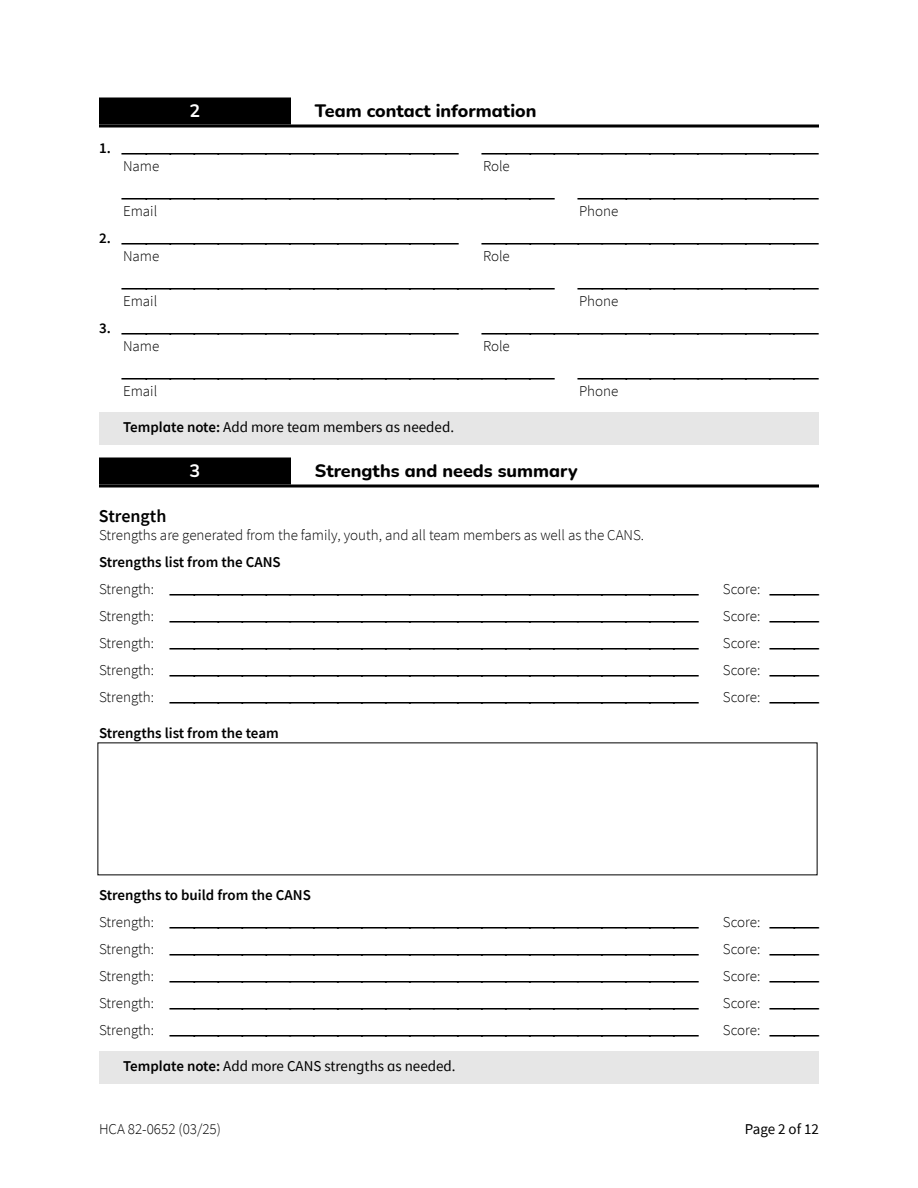
<style>
.page{position:relative;width:918px;height:1188px;background:#fff}
.page>*{position:absolute;margin:0;border:0;box-sizing:border-box;transform-origin:0 0}
.t1{font:21px "CCB Lines";color:#000}
.t2{font:800 18px "Nunito";color:#000}
.t3{font:600 18px "Source Sans Pro";color:#000}
.t4{font:700 18px "Nunito";color:#fff}
.t5{font:300 15px "Source Sans Pro";color:#000}
.t6{font:15px "Source Sans Pro";color:#000}
.t7{font:600 15px "Source Sans Pro";color:#000}
.s1{font-family:"Source Sans Pro";font-weight:600;font-size:15px}
.s2{font-weight:600}
.s3{font-family:"CCB Lines";font-weight:400;font-size:21px}
</style>
<div class="page">
<svg style="left:99px;top:124px;width:720px;height:4px"></svg>
<div style="left:99px;top:98px;width:192px;height:26px;background:#000"></div>
<div style="left:99px;top:412px;width:720px;height:33px;background:#e6e6e6"></div>
<svg style="left:99px;top:484px;width:720px;height:4px"></svg>
<div style="left:99px;top:458px;width:192px;height:26px;background:#000"></div>
<div style="left:99px;top:1051px;width:720px;height:33px;background:#e6e6e6"></div>
<h2 class="t4" style="left:190px;top:98px;width:12px">2</h2>
<h2 class="t2" style="left:315px;top:98px;width:223px">Team contact information</h2>
<p class="t1" style="left:99px;top:133px;width:363px"><span class="s1">1.</span> [5][5][4]</p>
<p class="t5" style="left:123px;top:157px;width:38px">Name</p>
<h1 class="t1" style="left:123px;top:178px;width:435px">[5][5][5][3]</h1>
<p class="t5" style="left:123px;top:202px;width:36px">Email</p>
<h1 class="t1" style="left:483px;top:133px;width:339px">[5][5][4]</h1>
<p class="t5" style="left:483px;top:157px;width:28px">Role</p>
<h1 class="t1" style="left:579px;top:178px;width:243px">[5][5]</h1>
<p class="t5" style="left:579px;top:202px;width:41px">Phone</p>
<p class="t1" style="left:99px;top:223px;width:363px"><span class="s1">2.</span> [5][5][4]</p>
<p class="t5" style="left:123px;top:247px;width:38px">Name</p>
<h1 class="t1" style="left:123px;top:268px;width:435px">[5][5][5][3]</h1>
<p class="t5" style="left:123px;top:292px;width:36px">Email</p>
<h1 class="t1" style="left:483px;top:223px;width:339px">[5][5][4]</h1>
<p class="t5" style="left:483px;top:247px;width:28px">Role</p>
<h1 class="t1" style="left:579px;top:268px;width:243px">[5][5]</h1>
<p class="t5" style="left:579px;top:292px;width:41px">Phone</p>
<p class="t1" style="left:99px;top:313px;width:363px"><span class="s1">3.</span> [5][5][4]</p>
<p class="t5" style="left:123px;top:337px;width:38px">Name</p>
<h1 class="t1" style="left:123px;top:358px;width:435px">[5][5][5][3]</h1>
<p class="t5" style="left:123px;top:382px;width:36px">Email</p>
<h1 class="t1" style="left:483px;top:313px;width:339px">[5][5][4]</h1>
<p class="t5" style="left:483px;top:337px;width:28px">Role</p>
<h1 class="t1" style="left:579px;top:358px;width:243px">[5][5]</h1>
<p class="t5" style="left:579px;top:382px;width:41px">Phone</p>
<p class="t6" style="left:123px;top:417px;width:333px"><span class="s2">Template note:</span> Add more team members as needed.</p>
<h2 class="t4" style="left:190px;top:458px;width:12px">3</h2>
<h2 class="t2" style="left:315px;top:458px;width:264px">Strengths and needs summary</h2>
<h3 class="t3" style="left:99px;top:504px;width:69px">Strength</h3>
<p class="t5" style="left:99px;top:526px;width:547px">Strengths are generated from the family, youth, and all team members as well as the CANS.</p>
<h4 class="t7" style="left:99px;top:552px;width:183px">Strengths list from the CANS</h4>
<p class="t5" style="left:99px;top:580px;width:723px">Strength: <span class="s3">[5][6][6][5]</span> Score: <span class="s3">[2]</span></p>
<p class="t5" style="left:99px;top:607px;width:723px">Strength: <span class="s3">[5][6][6][5]</span> Score: <span class="s3">[2]</span></p>
<p class="t5" style="left:99px;top:634px;width:723px">Strength: <span class="s3">[5][6][6][5]</span> Score: <span class="s3">[2]</span></p>
<p class="t5" style="left:99px;top:661px;width:723px">Strength: <span class="s3">[5][6][6][5]</span> Score: <span class="s3">[2]</span></p>
<p class="t5" style="left:99px;top:688px;width:723px">Strength: <span class="s3">[5][6][6][5]</span> Score: <span class="s3">[2]</span></p>
<h4 class="t7" style="left:99px;top:723px;width:181px">Strengths list from the team</h4>
<h4 class="t7" style="left:99px;top:885px;width:213px">Strengths to build from the CANS</h4>
<p class="t5" style="left:99px;top:913px;width:723px">Strength: <span class="s3">[5][6][6][5]</span> Score: <span class="s3">[2]</span></p>
<p class="t5" style="left:99px;top:940px;width:723px">Strength: <span class="s3">[5][6][6][5]</span> Score: <span class="s3">[2]</span></p>
<p class="t5" style="left:99px;top:967px;width:723px">Strength: <span class="s3">[5][6][6][5]</span> Score: <span class="s3">[2]</span></p>
<p class="t5" style="left:99px;top:994px;width:723px">Strength: <span class="s3">[5][6][6][5]</span> Score: <span class="s3">[2]</span></p>
<p class="t5" style="left:99px;top:1021px;width:723px">Strength: <span class="s3">[5][6][6][5]</span> Score: <span class="s3">[2]</span></p>
<p class="t6" style="left:123px;top:1056px;width:334px"><span class="s2">Template note:</span> Add more CANS strengths as needed.</p>
<p class="t5" style="left:99px;top:1120px;width:123px">HCA 82-0652 (03/25)</p>
<p class="t6" style="left:745px;top:1119px;width:76px">Page 2 of 12</p>
</div>
